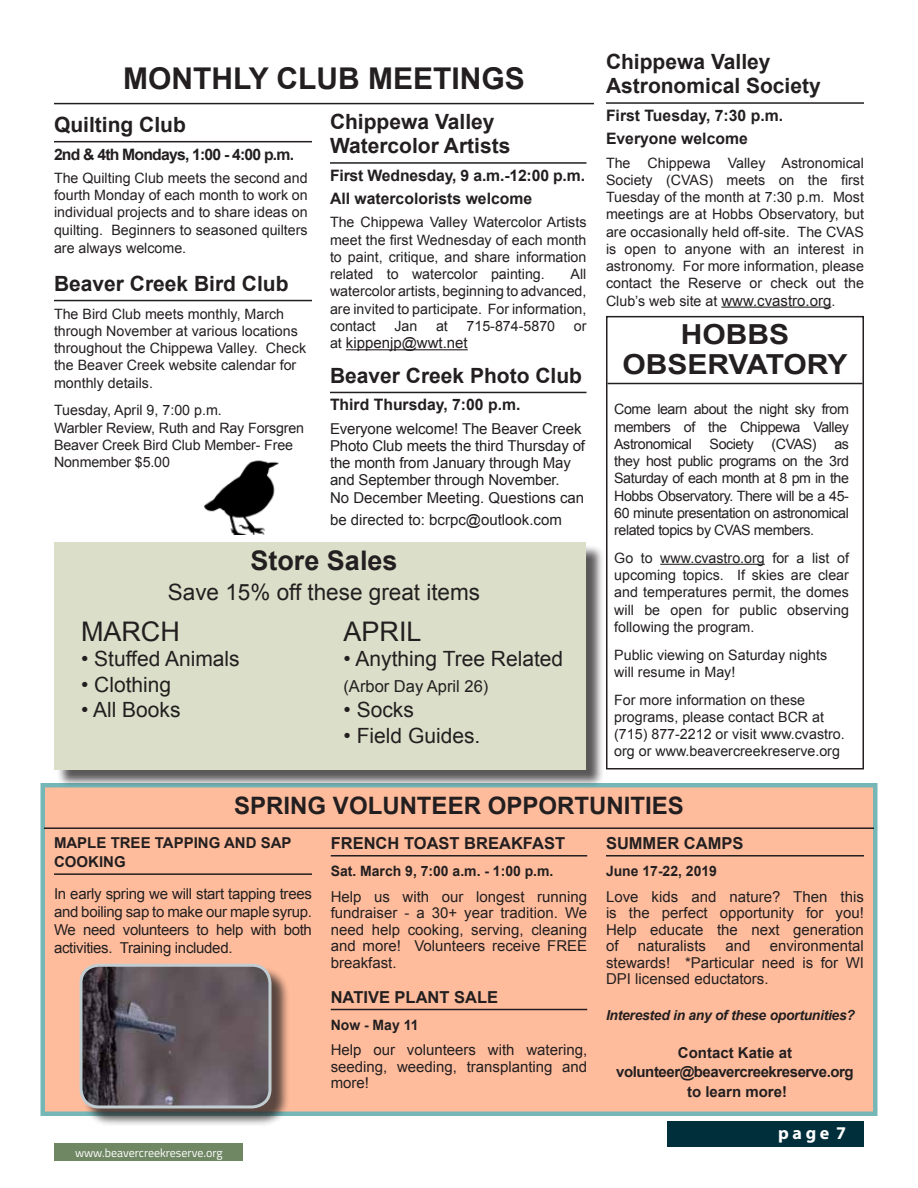
<style>
.page{position:relative;width:918px;height:1188px;background:#fff}
.page>*{position:absolute;margin:0;border:0;box-sizing:border-box;transform-origin:0 0}
.t1{font:700 30px "Arial";color:#231f20}
.t2{font:700 27.6px/30px "Arial";color:#231f20;text-align:center;scale:1.09 1}
.t3{font:700 27px "Arial";color:#231f20}
.t4{font:27px "Arial";color:#231f20}
.t5{font:700 24px "Arial";color:#231f20}
.t6{font:22.5px "Arial";color:#231f20}
.t7{font:700 21px/24px "Arial";color:#231f20}
.t8{font:21px "Arial";color:#231f20}
.t9{font:700 18px "Myriad Pro";color:#fff}
.t10{font:700 16.5px "Arial";color:#231f20}
.t11{font:16.5px "Arial";color:#231f20}
.t12{font:700 15.75px/23.2px "Arial";color:#231f20}
.t13{font:700 15.75px "Arial";letter-spacing:-.05em;color:#231f20}
.t14{font:15px/16.5px "Arial";color:#231f20;text-align:justify}
.t15{font:700 15px/19.5px "Arial";letter-spacing:-.03em;color:#231f20;text-align:center}
.t16{font:700 15px/19.5px "Arial";color:#231f20}
.t17{font:14.25px/17.2px "Arial";color:#231f20;text-align:justify}
.t18{font:700 14.25px "Arial";color:#231f20}
.t19{font:italic 700 13.8px "Arial";letter-spacing:-.02em;color:#231f20}
.t20{font:12px "Titillium";color:#fff}
.s1{font-size:14.25px}
.s2{font-size:15px}
</style>
<div class="page">
<hr style="left:54px;top:141px;width:258px;height:1px;background:#231f20">
<hr style="left:54px;top:300px;width:258px;height:1px;background:#231f20">
<hr style="left:54px;top:103px;width:540px;height:1px;background:#231f20">
<hr style="left:608px;top:383px;width:254px;height:1px;background:#231f20">
<hr style="left:660px;top:564px;width:105px;height:1px;background:#231f20">
<div style="left:606px;top:316px;width:258px;height:454px;border:2px solid #231f20"></div>
<hr style="left:330px;top:162px;width:256px;height:2px;background:#231f20">
<hr style="left:346px;top:349px;width:122px;height:1px;background:#231f20">
<hr style="left:330px;top:392px;width:256px;height:1px;background:#231f20">
<div style="left:43px;top:785px;width:832px;height:329px;background:#ffbc9c"></div>
<div style="left:40px;top:783px;width:838px;height:333px;border:4px solid #75b6b7"></div>
<div style="left:56px;top:544px;width:549px;height:244px;background:#231f20;opacity:.75"></div>
<div style="left:54px;top:542px;width:532px;height:228px;background:#dbdfc9"></div>
<div style="left:55px;top:1144px;width:188px;height:17px;background:#6f8763"></div>
<hr style="left:44px;top:827px;width:830px;height:2px;background:#231f20">
<hr style="left:606px;top:102px;width:258px;height:2px;background:#231f20">
<hr style="left:721px;top:307px;width:110px;height:1px;background:#231f20">
<hr style="left:54px;top:873px;width:258px;height:2px;background:#231f20">
<hr style="left:331px;top:855px;width:256px;height:2px;background:#231f20">
<hr style="left:331px;top:1009px;width:256px;height:1px;background:#231f20">
<hr style="left:606px;top:855px;width:258px;height:2px;background:#231f20">
<div style="left:82px;top:966px;width:208px;height:161px;background:#231f20;opacity:.75"></div>
<img style="left:81px;top:965px;width:189px;height:142px">
<div style="left:80px;top:964px;width:192px;height:144px;border:3px solid #c2cdd1;border-radius:18px"></div>
<img style="left:204px;top:460px;width:74px;height:74px">
<div style="left:668px;top:1121px;width:196px;height:26px;background:#002f3c"></div>
<h1 class="t1" style="left:123px;top:59px;width:403px">MONTHLY CLUB MEETINGS</h1>
<h3 class="t7" style="left:330px;top:110px;width:182px">Chippewa Valley<br>Watercolor Artists</h3>
<p class="t12" style="left:330px;top:164px;width:257px">First Wednesday, 9 a.m.-12:00 p.m.<br>All watercolorists welcome</p>
<p class="t17" style="left:330px;top:214px;width:258px">The Chippewa Valley Watercolor Artists meet the first Wednesday of each month to paint, critique, and share information related to watercolor painting.</p>
<h3 class="t7" style="left:54px;top:113px;width:133px">Quilting Club</h3>
<p class="t13" style="left:54px;top:144px;width:242px">2nd &amp; 4th Mondays, 1:00 - 4:00 p.m.</p>
<p class="t17" style="left:54px;top:169px;width:255px">The Quilting Club meets the second and fourth Monday of each month to work on individual projects and to share ideas on quilting. Beginners to seasoned quilters</p>
<p class="t17" style="left:54px;top:240px;width:134px">are always welcome.</p>
<h3 class="t7" style="left:54px;top:272px;width:236px">Beaver Creek Bird Club</h3>
<p class="t17" style="left:54px;top:305px;width:254px;text-align:left">The Bird Club meets monthly, March through November at various locations throughout the Chippewa Valley. Check the Beaver Creek website calendar for monthly details.</p>
<p class="t17" style="left:54px;top:402px;width:252px;text-align:left">Tuesday, April 9, 7:00 p.m.<br>Warbler Review, Ruth and Ray Forsgren<br>Beaver Creek Bird Club Member- Free<br>Nonmember $5.00</p>
<p class="t17" style="left:330px;top:266px;width:258px;text-indent:241px">All watercolor artists, beginning to advanced, are invited to participate. For information, contact</p>
<p class="t17" style="left:395px;top:318px;width:24px">Jan</p>
<p class="t17" style="left:436px;top:318px;width:13px">at</p>
<p class="t17" style="left:467px;top:318px;width:90px">715-874-5870</p>
<p class="t17" style="left:574px;top:318px;width:14px">or</p>
<p class="t14" style="left:330px;top:335px;width:139px"><span class="s1">at</span> kippenjp@wwt.net</p>
<h3 class="t7" style="left:330px;top:364px;width:254px">Beaver Creek Photo Club</h3>
<p class="t12" style="left:330px;top:394px;width:192px">Third Thursday, 7:00 p.m.</p>
<p class="t14" style="left:330px;top:420px;width:257px;line-height:17.4px;text-align:left">Everyone welcome! The Beaver Creek Photo Club meets the third Thursday of the month from January through May and September through November.<br>No December Meeting. Questions can</p>
<p class="t14" style="left:330px;top:512px;width:233px">be directed to: bcrpc@outlook.com</p>
<h3 class="t3" style="left:250px;top:542px;width:149px">Store Sales</h3>
<h3 class="t6" style="left:168px;top:577px;width:314px">Save 15% off these great items</h3>
<h3 class="t4" style="left:81px;top:613px;width:100px">MARCH</h3>
<h3 class="t8" style="left:81px;top:645px;width:160px">• Stuffed Animals</h3>
<h3 class="t8" style="left:81px;top:671px;width:92px">• Clothing</h3>
<h3 class="t8" style="left:81px;top:696px;width:101px">• All Books</h3>
<h3 class="t4" style="left:344px;top:613px;width:80px">APRIL</h3>
<h3 class="t8" style="left:344px;top:645px;width:221px">• Anything Tree Related</h3>
<p class="t11" style="left:344px;top:675px;width:146px">(Arbor Day April 26)</p>
<h3 class="t8" style="left:344px;top:696px;width:72px">• Socks</h3>
<h3 class="t8" style="left:344px;top:722px;width:138px">• Field Guides.</h3>
<h3 class="t7" style="left:606px;top:51px;width:216px">Chippewa Valley<br>Astronomical Society</h3>
<p class="t12" style="left:606px;top:104px;width:179px">First Tuesday, 7:30 p.m.<br>Everyone welcome</p>
<p class="t17" style="left:606px;top:154px;width:260px">The Chippewa Valley Astronomical Society (CVAS) meets on the first Tuesday of the month at 7:30 p.m. Most meetings are at Hobbs Observatory, but are occasionally held off-site. The CVAS is open to anyone with an interest in astronomy. For more information, please contact the Reserve or check out the Club’s web site at <span class="s2">www.cvastro.org</span>.</p>
<h2 class="t2" style="left:622px;top:320px;width:208px">HOBBS<br>OBSERVATORY</h2>
<p class="t17" style="left:614px;top:401px;width:236px">Come learn about the night sky from members of the Chippewa Valley Astronomical Society (CVAS) as they host public programs on the 3rd Saturday of each month at 8 pm in the Hobbs Observatory. There will be a 45- 60 minute presentation on astronomical related topics by CVAS members.</p>
<p class="t17" style="left:614px;top:549px;width:236px">Go to www.cvastro.org for a list of upcoming topics. If skies are clear and temperatures permit, the domes will be open for public observing following the program.</p>
<p class="t17" style="left:614px;top:646px;width:215px">Public viewing on Saturday nights will resume in May!</p>
<p class="t17" style="left:614px;top:691px;width:232px;text-align:left">For more information on these programs, please contact BCR at (715) 877-2212 or visit www.cvastro. org or www.beavercreekreserve.org</p>
<h3 class="t5" style="left:234px;top:790px;width:451px">SPRING VOLUNTEER OPPORTUNITIES</h3>
<p class="t16" style="left:54px;top:833px;width:239px">MAPLE TREE TAPPING AND SAP<br>COOKING</p>
<p class="t14" style="left:54px;top:885px;width:259px;line-height:18px">In early spring we will start tapping trees and boiling sap to make our maple syrup.<br>We need volunteers to help with both activities. Training included.</p>
<p class="t10" style="left:331px;top:832px;width:236px">FRENCH TOAST BREAKFAST</p>
<p class="t18" style="left:331px;top:862px;width:224px">Sat. March 9, 7:00 a.m. - 1:00 p.m.</p>
<p class="t14" style="left:331px;top:888px;width:258px">Help us with our longest running fundraiser - a 30+ year tradition. We need help cooking, serving, cleaning and more! Volunteers receive FREE breakfast.</p>
<p class="t10" style="left:331px;top:986px;width:169px">NATIVE PLANT SALE</p>
<p class="t18" style="left:331px;top:1015px;width:89px">Now - May 11</p>
<p class="t14" style="left:331px;top:1042px;width:258px">Help our volunteers with watering, seeding, weeding, transplanting and more!</p>
<p class="t20" style="left:75px;top:1144px;width:149px">www.beavercreekreserve.org</p>
<p class="t10" style="left:606px;top:832px;width:139px">SUMMER CAMPS</p>
<p class="t18" style="left:606px;top:862px;width:113px">June 17-22, 2019</p>
<p class="t14" style="left:606px;top:888px;width:259px">Love kids and nature? Then this is the perfect opportunity for you!<br>Help educate the next generation of</p>
<p class="t14" style="left:606px;top:938px;width:260px;text-indent:164px">environmental stewards! *Particular need is for WI DPI licensed eductators.</p>
<p class="t19" style="left:606px;top:1006px;width:251px">Interested in any of these oportunities?</p>
<p class="t15" style="left:616px;top:1043px;width:239px">Contact Katie at volunteer@beavercreekreserve.org to learn more!</p>
<p class="t9" style="left:778px;top:1121px;width:69px">page 7</p>
<p class="t14" style="left:638px;top:938px;width:70px">naturalists</p>
<p class="t14" style="left:725px;top:938px;width:27px">and</p>
</div>
